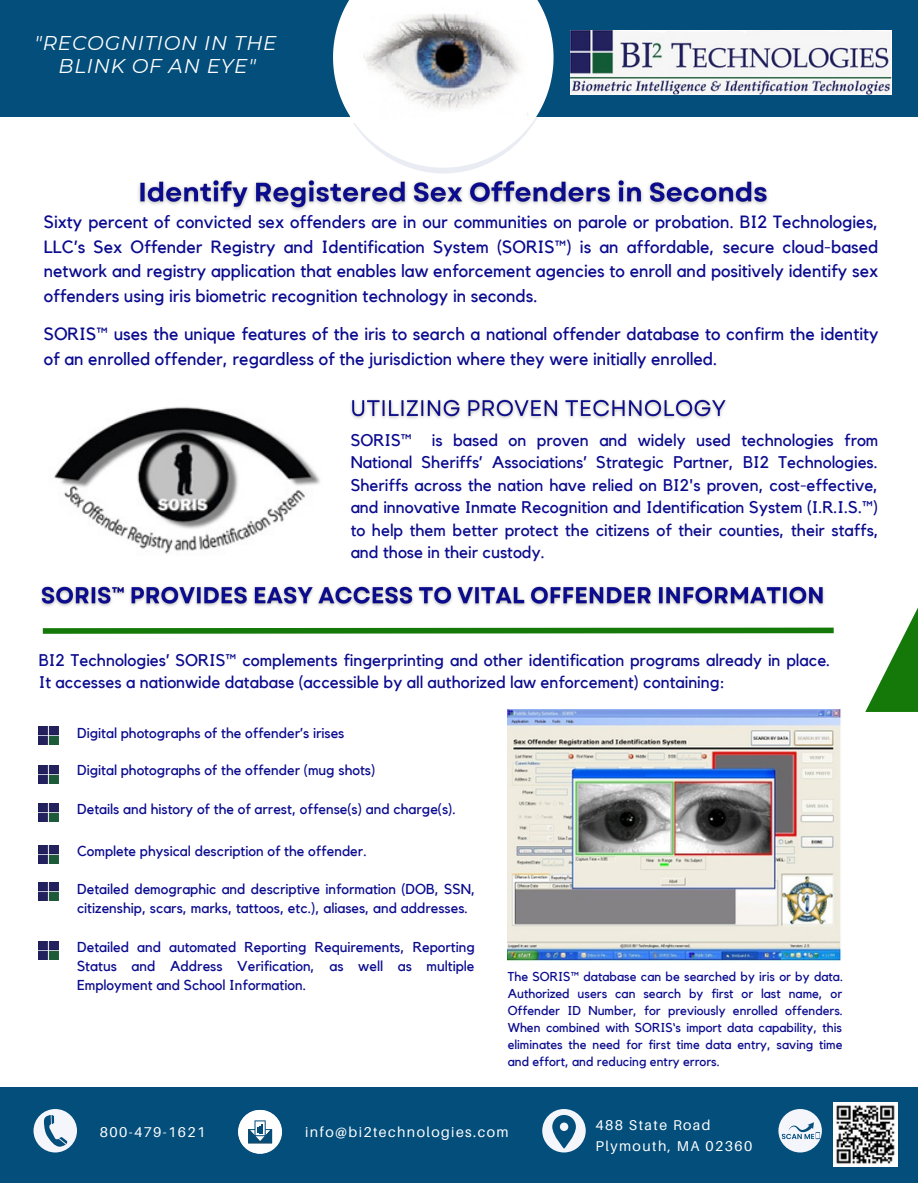
<style>
.page{position:relative;width:918px;height:1188px;background:#fff}
.page>*{position:absolute;margin:0;border:0;box-sizing:border-box;transform-origin:0 0}
.t1{font:italic 19.95px "Montserrat";letter-spacing:.04em;color:#fff}
.t2{font:17.7px/24.6px "Kollektif";color:#0b0b8f;text-align:justify}
.t3{font:16.8px/22.5px "Kollektif";color:#0b0b8f;text-align:justify}
.t4{font:14.4px/19.2px "Kollektif";color:#0b0b8f}
.t5{font:14.25px "Aileron";letter-spacing:.1em;color:#fff}
.t6{font:12.9px/17.1px "Kollektif";color:#0b0b8f;text-align:justify}
</style>
<div class="page">
<svg style="left:865px;top:607px;width:53px;height:105px"></svg>
<img style="left:39px;top:727px;width:19px;height:18px">
<svg style="left:42px;top:627px;width:792px;height:7px;background:#429338"></svg>
<img style="left:39px;top:766px;width:19px;height:18px">
<img style="left:39px;top:803px;width:19px;height:18px">
<img style="left:39px;top:845px;width:19px;height:18px">
<img style="left:39px;top:883px;width:19px;height:18px">
<img style="left:39px;top:941px;width:19px;height:18px">
<img style="left:508px;top:709px;width:334px;height:251px">
<div style="left:0;top:0;width:918px;height:117px;background:#034e7b"></div>
<svg style="left:333px;top:0;width:221px;height:167px"></svg>
<img style="left:351px;top:1px;width:177px;height:122px">
<img style="left:570px;top:30px;width:322px;height:65px">
<div style="left:0;top:1088px;width:918px;height:95px;background:#034e7b"></div>
<img style="left:54px;top:407px;width:266px;height:147px">
<img style="left:833px;top:1102px;width:64px;height:65px">
<div style="left:778px;top:1109px;width:44px;height:43px;background:#f4f6fc;border-radius:50%"></div>
<div style="left:542px;top:1109px;width:44px;height:43px;background:#f4f6fc;border-radius:50%"></div>
<div style="left:238px;top:1110px;width:44px;height:43px;background:#84a8be;border-radius:50%"></div>
<div style="left:34px;top:1109px;width:43px;height:43px;background:#f4f6fc;border-radius:50%"></div>
<svg style="left:44px;top:1115px;width:23px;height:32px"></svg>
<div style="left:238px;top:1110px;width:44px;height:44px;background:#fff;border-radius:50%"></div>
<svg style="left:248px;top:1120px;width:24px;height:23px"></svg>
<svg style="left:552px;top:1115px;width:24px;height:34px"></svg>
<svg style="left:782px;top:1122px;width:38px;height:17px"></svg>
<img style="left:350px;top:399px;width:376px;height:20px">
<img style="left:40px;top:586px;width:784px;height:21px">
<img style="left:138px;top:167px;width:630px;height:43px">
<p class="t1" style="left:35px;top:31px;width:244px">"RECOGNITION IN THE</p>
<p class="t1" style="left:59px;top:54px;width:199px">BLINK OF AN EYE"</p>
<p class="t2" style="left:44px;top:210px;width:836px">Sixty percent of convicted sex offenders are in our communities on parole or probation. BI2 Technologies, LLC’s Sex Offender Registry and Identification System (SORIS™) is an affordable, secure cloud-based network and registry application that enables law enforcement agencies to enroll and positively identify sex offenders using iris biometric recognition technology in seconds.</p>
<p class="t2" style="left:44px;top:322px;width:836px">SORIS™ uses the unique features of the iris to search a national offender database to confirm the identity of an enrolled offender, regardless of the jurisdiction where they were initially enrolled.</p>
<p class="t3" style="left:351px;top:429px;width:530px">SORIS™ is based on proven and widely used technologies from National Sheriffs’ Associations’ Strategic Partner, BI2 Technologies.<br>Sheriffs across the nation have relied on BI2's proven, cost-effective, and innovative Inmate Recognition and Identification System (I.R.I.S.™) to help them better protect the citizens of their counties, their staffs, and those in their custody.</p>
<p class="t3" style="left:39px;top:649px;width:793px">BI2 Technologies’ SORIS™ complements fingerprinting and other identification programs already in place.<br>It accesses a nationwide database (accessible by all authorized law enforcement) containing:</p>
<p class="t4" style="left:77px;top:724px;width:269px">Digital photographs of the offender’s irises</p>
<p class="t4" style="left:77px;top:761px;width:300px">Digital photographs of the offender (mug shots)</p>
<p class="t4" style="left:77px;top:800px;width:380px">Details and history of the of arrest, offense(s) and charge(s).</p>
<p class="t4" style="left:77px;top:842px;width:291px">Complete physical description of the offender.</p>
<p class="t4" style="left:77px;top:880px;width:400px">Detailed demographic and descriptive information (DOB, SSN, citizenship, scars, marks, tattoos, etc.), aliases, and addresses.</p>
<p class="t4" style="left:77px;top:938px;width:399px;text-align:justify">Detailed and automated Reporting Requirements, Reporting Status and Address Verification, as well as multiple Employment and School Information.</p>
<p class="t6" style="left:508px;top:968px;width:337px">The SORIS™ database can be searched by iris or by data.<br>Authorized users can search by first or last name, or Offender ID Number, for previously enrolled offenders.<br>When combined with SORIS‘s import data capability, this eliminates the need for first time data entry, saving time and effort, and reducing entry errors.</p>
<p class="t5" style="left:100px;top:1123px;width:107px">800-479-1621</p>
<p class="t5" style="left:305px;top:1123px;width:205px">info@bi2technologies.com</p>
<p class="t5" style="left:596px;top:1116px;width:117px">488 State Road</p>
<p class="t5" style="left:596px;top:1138px;width:158px">Plymouth, MA 02360</p>
</div>
